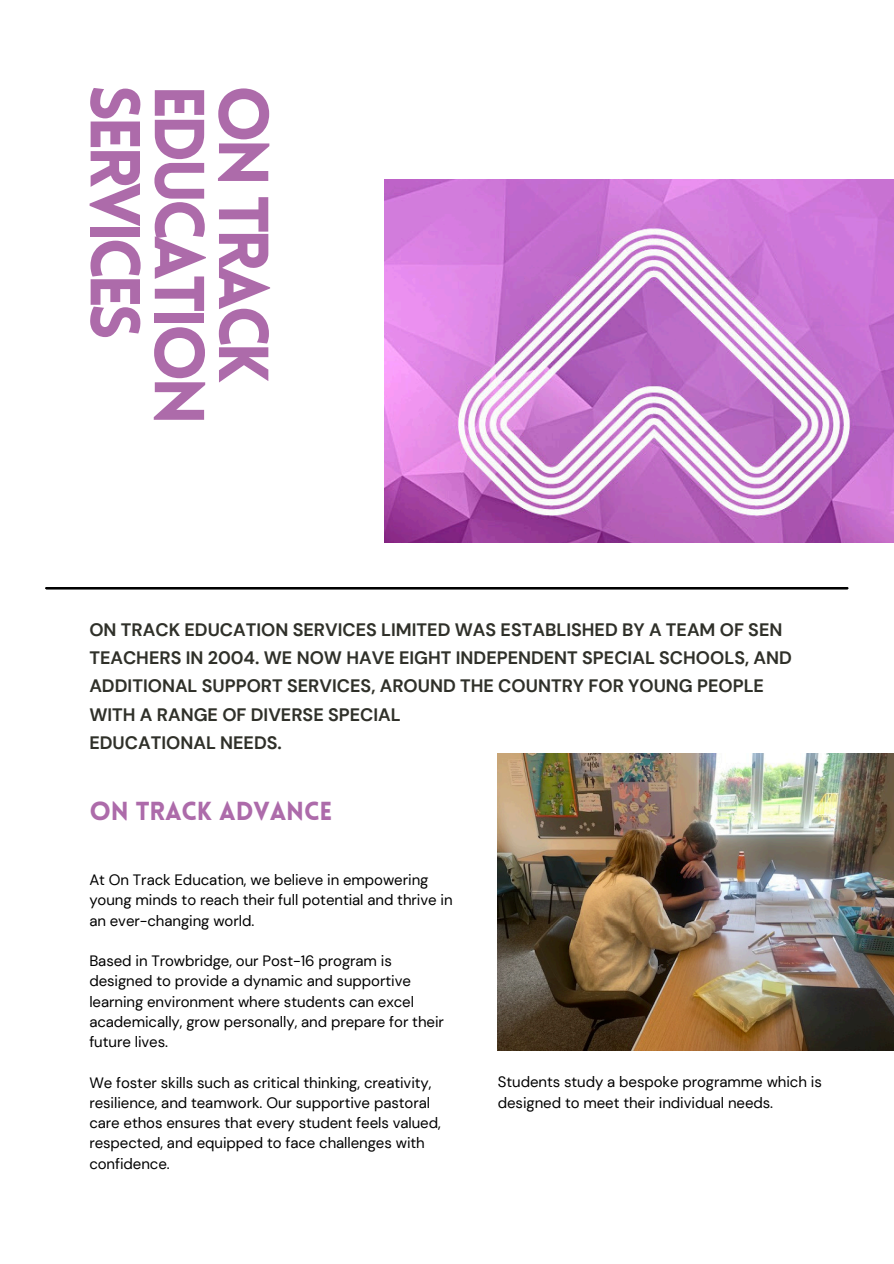
<style>
.page{position:relative;width:894px;height:1264px;background:#fff}
.page>*{position:absolute;margin:0;border:0;box-sizing:border-box;transform-origin:0 0}
.t1{font:900 69px "Lovelo";letter-spacing:-.075em;color:#ad6baa}
.t2{font:900 25.5px "Lovelo";letter-spacing:-.005em;color:#ad6baa}
.t3{font:700 18px/28.2px "DM Sans";color:#2f3029}
.t4{font:15px/20.2px "DM Sans";letter-spacing:-.005em;color:#000}
</style>
<div class="page">
<img style="left:385px;top:180px;width:508px;height:362px">
<hr style="left:46px;top:587px;width:801px;height:2px;background:#000">
<img style="left:497px;top:753px;width:396px;height:297px">
<h1 class="t1" style="left:142px;top:85px;width:257px;rotate:90deg">SERVICES</h1>
<h1 class="t1" style="left:206px;top:85px;width:342px;rotate:90deg">EDUCATION</h1>
<h1 class="t1" style="left:271px;top:85px;width:300px;rotate:90deg">ON TRACK</h1>
<h2 class="t3" style="left:89px;top:616px;width:704px">ON TRACK EDUCATION SERVICES LIMITED WAS ESTABLISHED BY A TEAM OF SEN TEACHERS IN 2004. WE NOW HAVE EIGHT INDEPENDENT SPECIAL SCHOOLS, AND ADDITIONAL SUPPORT SERVICES, AROUND THE COUNTRY FOR YOUNG PEOPLE WITH A RANGE OF DIVERSE SPECIAL</h2>
<p class="t3" style="left:89px;top:728px;width:194px">EDUCATIONAL NEEDS.</p>
<p class="t2" style="left:89px;top:800px;width:244px">ON TRACK ADVANCE</p>
<p class="t4" style="left:89px;top:869px;width:364px">At On Track Education, we believe in empowering young minds to reach their full potential and thrive in an ever-changing world.</p>
<p class="t4" style="left:89px;top:950px;width:356px">Based in Trowbridge, our Post-16 program is designed to provide a dynamic and supportive learning environment where students can excel academically, grow personally, and prepare for their future lives.</p>
<h3 class="t4" style="left:89px;top:1072px;width:353px">We foster skills such as critical thinking, creativity, resilience, and teamwork. Our supportive pastoral care ethos ensures that every student feels valued, respected, and equipped to face challenges with confidence.</h3>
<p class="t4" style="left:497px;top:1072px;width:325px">Students study a bespoke programme which is designed to meet their individual needs.</p>
</div>
